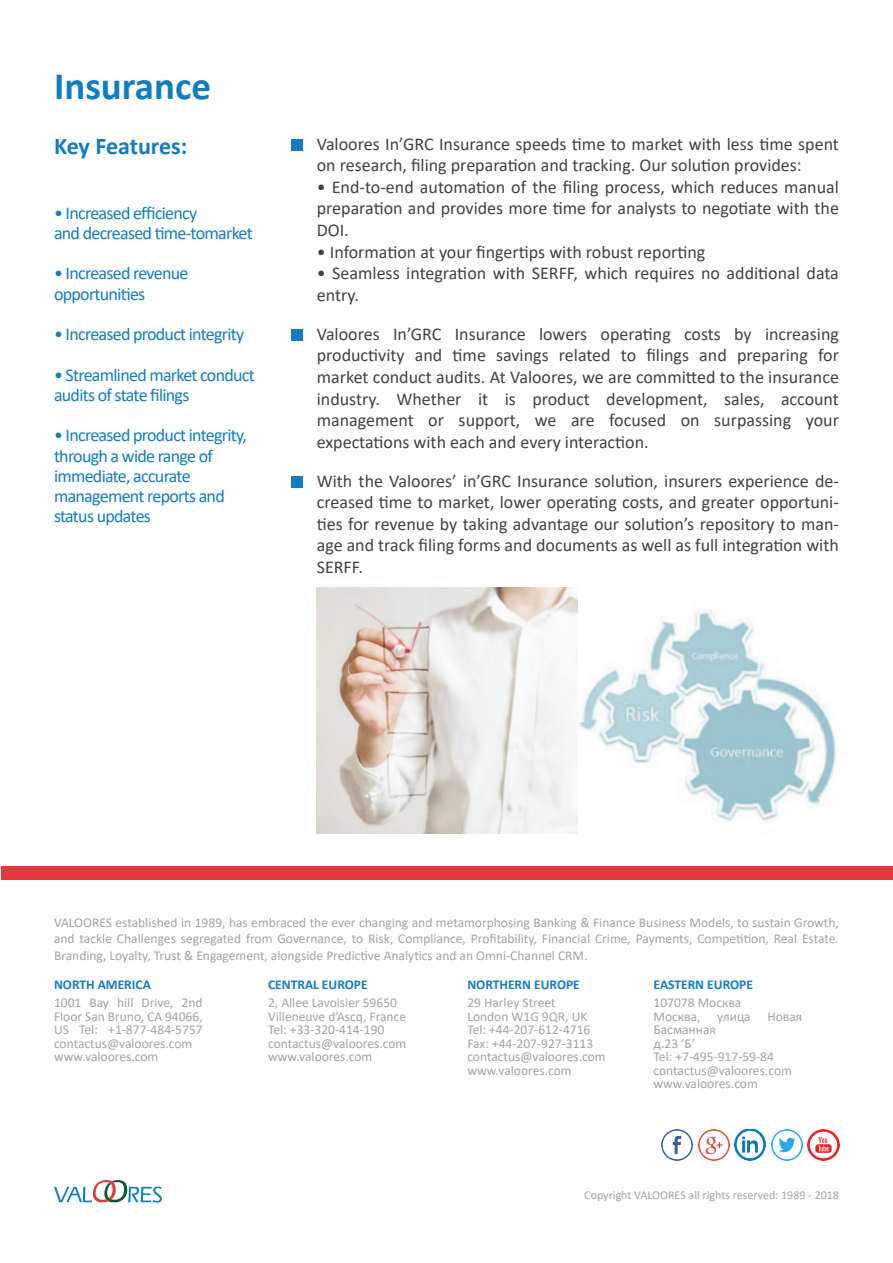
<style>
.page{position:relative;width:893px;height:1263px;background:#fff}
.page>*{position:absolute;margin:0;border:0;box-sizing:border-box;transform-origin:0 0}
.t1{font:700 39px "Calibri";color:#107dc0}
.t2{font:700 24px "Calibri";letter-spacing:-.01em;color:#107dc0}
.t3{font:18px/21.6px "Calibri";color:#434141;text-align:justify}
.t4{font:18px/20.2px "Calibri";letter-spacing:-.04em;color:#157cc1}
.t5{font:13.5px/13.5px "Calibri";color:#a2a3a3}
.t6{font:700 13.5px "Calibri";color:#157cc1}
.t7{font:12px "Calibri";color:#a2a3a3}
</style>
<div class="page">
<svg style="left:54px;top:1180px;width:108px;height:23px"></svg>
<img style="left:661px;top:1129px;width:32px;height:31px">
<img style="left:698px;top:1129px;width:32px;height:31px">
<img style="left:734px;top:1129px;width:32px;height:31px">
<img style="left:771px;top:1129px;width:32px;height:31px">
<img style="left:808px;top:1129px;width:31px;height:31px">
<div style="left:1px;top:866px;width:892px;height:14px;background:#e1393e"></div>
<div style="left:291px;top:139px;width:11px;height:11px;background:#157cc1"></div>
<div style="left:291px;top:329px;width:11px;height:11px;background:#157cc1"></div>
<div style="left:291px;top:476px;width:11px;height:11px;background:#157cc1"></div>
<img style="left:578px;top:609px;width:258px;height:213px">
<img style="left:317px;top:588px;width:261px;height:245px">
<h1 class="t1" style="left:54px;top:59px;width:158px">Insurance</h1>
<h2 class="t2" style="left:54px;top:129px;width:135px">Key Features:</h2>
<p class="t4" style="left:54px;top:202px;width:200px">• Increased efficiency<br>and decreased time-tomarket</p>
<p class="t4" style="left:54px;top:263px;width:136px">• Increased revenue opportunities</p>
<p class="t4" style="left:54px;top:324px;width:192px">• Increased product integrity</p>
<p class="t4" style="left:54px;top:364px;width:202px">• Streamlined market conduct audits of state filings</p>
<p class="t4" style="left:54px;top:425px;width:194px">• Increased product integrity, through a wide range of immediate, accurate management reports and status updates</p>
<p class="t3" style="left:317px;top:132px;width:524px">Valoores In’GRC Insurance speeds time to market with less time spent on research, filing preparation and tracking. Our solution provides:</p>
<p class="t3" style="left:317px;top:176px;width:524px">• End-to-end automation of the filing process, which reduces manual preparation and provides more time for analysts to negotiate with the DOI.</p>
<p class="t3" style="left:317px;top:240px;width:390px">• Information at your fingertips with robust reporting</p>
<p class="t3" style="left:317px;top:262px;width:524px">• Seamless integration with SERFF, which requires no additional data entry.</p>
<p class="t3" style="left:317px;top:322px;width:524px">Valoores In’GRC Insurance lowers operating costs by increasing productivity and time savings related to filings and preparing for market conduct audits. At Valoores, we are committed to the insurance industry. Whether it is product development, sales, account management or support, we are focused on surpassing your expectations with each and every interaction.</p>
<p class="t3" style="left:317px;top:469px;width:524px">With the Valoores’ in’GRC Insurance solution, insurers experience de&shy;creased time to market, lower operating costs, and greater opportuni&shy;ties for revenue by taking advantage our solution’s repository to man&shy;age and track filing forms and documents as well as full integration with SERFF.</p>
<p class="t5" style="left:54px;top:914px;width:786px;line-height:16.2px;text-align:justify">VALOORES established in 1989, has embraced the ever changing and metamorphosing Banking &amp; Finance Business Models, to sustain Growth, and tackle Challenges segregated from Governance, to Risk, Compliance, Profitability, Financial Crime, Payments, Competition, Real Estate.<br>Branding, Loyalty, Trust &amp; Engagement, alongside Predictive Analytics and an Omni-Channel CRM.</p>
<p class="t5" style="left:54px;top:996px;width:150px">1001 Bay hill Drive, 2nd<br>Floor San Bruno, CA 94066,<br>US Tel: +1-877-484-5757 contactus@valoores.com www.valoores.com</p>
<p class="t5" style="left:268px;top:996px;width:140px">2, Allee Lavoisier 59650<br>Villeneuve d’Ascq, France<br>Tel: +33-320-414-190 contactus@valoores.com www.valoores.com</p>
<p class="t5" style="left:467px;top:996px;width:140px">29 Harley Street<br>London W1G 9QR, UK<br>Tel: +44-207-612-4716<br>Fax: +44-207-927-3113 contactus@valoores.com www.valoores.com</p>
<p class="t5" style="left:654px;top:996px;width:150px">107078 Москва<br>Москва, улица Новая<br>Басманная<br>д.23 ‘Б’<br>Tel: +7-495-917-59-84 contactus@valoores.com www.valoores.com</p>
<p class="t6" style="left:54px;top:975px;width:98px">NORTH AMERICA</p>
<p class="t6" style="left:268px;top:975px;width:101px">CENTRAL EUROPE</p>
<p class="t6" style="left:467px;top:975px;width:114px">NORTHERN EUROPE</p>
<p class="t6" style="left:654px;top:975px;width:101px">EASTERN EUROPE</p>
<p class="t7" style="left:584px;top:1186px;width:256px">Copyright VALOORES all rights reserved: 1989 - 2018</p>
</div>
